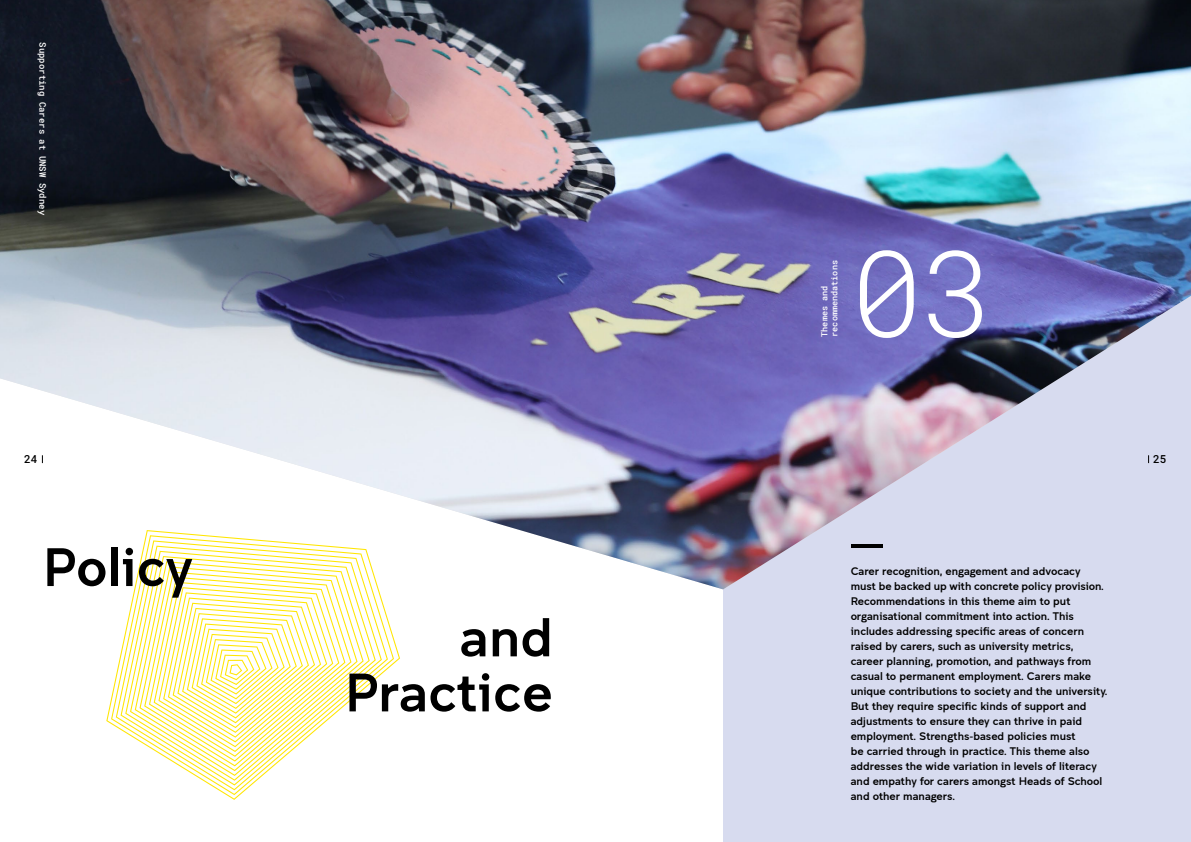
<style>
.page{position:relative;width:1191px;height:842px;background:#fff}
.page>*{position:absolute;margin:0;border:0;box-sizing:border-box;transform-origin:0 0}
.t1{font:300 120px "Roboto Mono";color:#fff}
.t2{font:54px/55px "Clancy";color:#000;text-align:right}
.t3{font:11px/15px "Clancy";color:#000}
.t4{font:500 11px "Roboto Mono";color:#000}
.t5{font:500 9px "Roboto Mono";color:#fff}
.t6{font:500 8.5px/10.2px "Roboto Mono";color:#fff}
</style>
<div class="page">
<svg style="left:116px;top:600px;width:272px;height:190px"></svg>
<svg style="left:121px;top:589px;width:261px;height:196px"></svg>
<svg style="left:125px;top:589px;width:251px;height:192px"></svg>
<svg style="left:130px;top:589px;width:240px;height:187px"></svg>
<svg style="left:135px;top:589px;width:229px;height:182px"></svg>
<svg style="left:139px;top:589px;width:218px;height:177px"></svg>
<svg style="left:144px;top:589px;width:207px;height:173px"></svg>
<div style="left:723px;top:295px;width:468px;height:547px;background:#d7dbef"></div>
<img style="left:0;top:0;width:1191px;height:589px">
<hr style="left:850px;top:545px;width:32px;height:3px;background:#000">
<p class="t5" style="left:49px;top:42px;width:174px;rotate:90deg">Supporting Carers at UNSW Sydney</p>
<p class="t4" style="left:24px;top:451px;width:15px">24</p>
<h2 class="t2" style="left:43px;top:539px;width:152px">Policy</h2>
<h2 class="t2" style="left:344px;top:610px;width:210px">and<br>Practice</h2>
<p class="t6" style="left:819px;top:337px;width:78px;rotate:-90deg">Themes and recommendations</p>
<h1 class="t1" style="left:850px;top:210px;width:145px">03</h1>
<p class="t3" style="left:850px;top:563px;width:258px">Carer recognition, engagement and advocacy must be backed up with concrete policy provision.<br>Recommendations in this theme aim to put organisational commitment into action. This includes addressing specific areas of concern raised by carers, such as university metrics, career planning, promotion, and pathways from casual to permanent employment. Carers make unique contributions to society and the university.<br>But they require specific kinds of support and adjustments to ensure they can thrive in paid employment. Strengths-based policies must<br>be carried through in practice. This theme also addresses the wide variation in levels of literacy and empathy for carers amongst Heads of School and other managers.</p>
<p class="t4" style="left:1153px;top:451px;width:15px">25</p>
</div>
